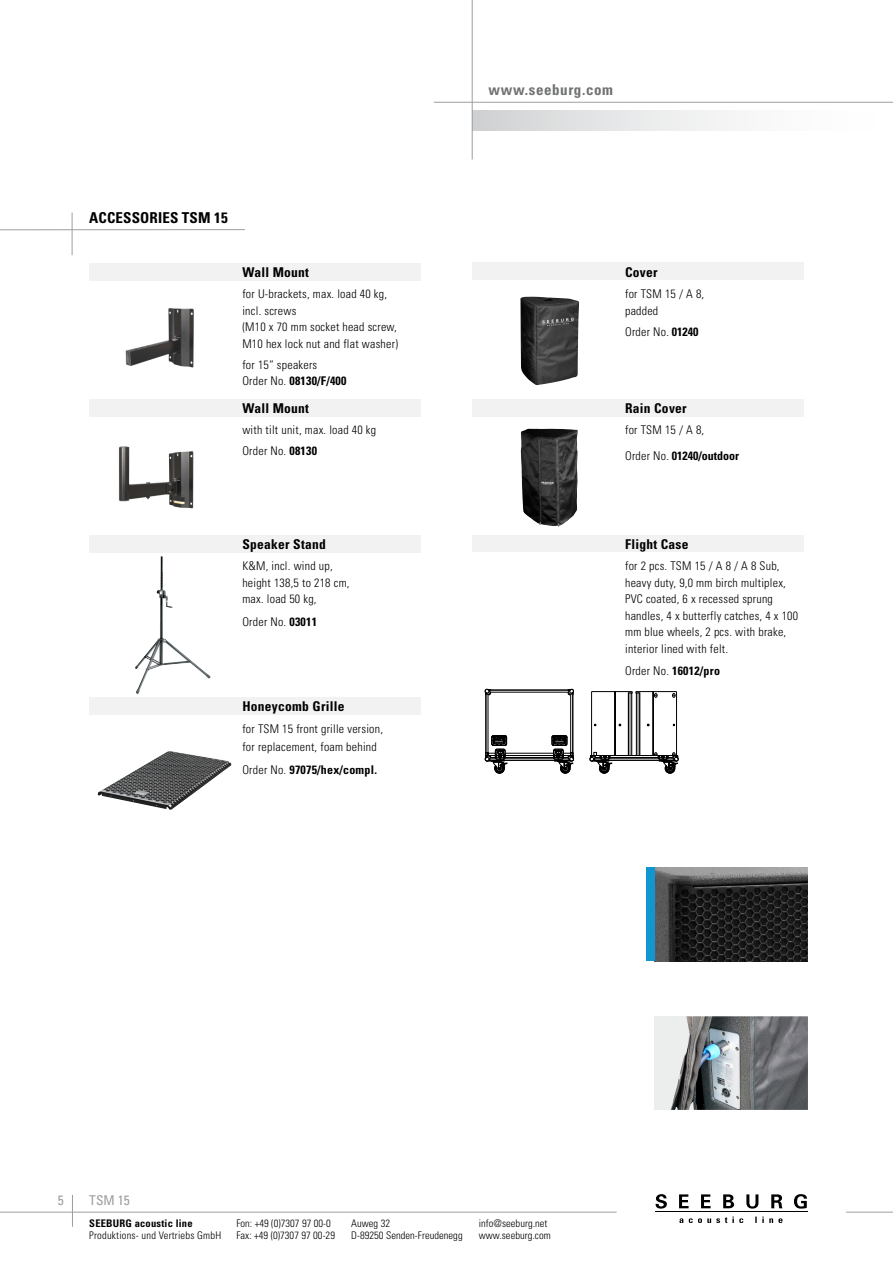
<style>
.page{position:relative;width:893px;height:1263px;background:#fff}
.page>*{position:absolute;margin:0;border:0;box-sizing:border-box;transform-origin:0 0}
.t1{font:700 condensed 15px "Univers";letter-spacing:.01em;color:#000}
.t2{font:700 condensed 15px "Univers";letter-spacing:.04em;color:#707172}
.t3{font:700 condensed 13.5px "Univers";letter-spacing:.02em;color:#000}
.t4{font:condensed 13.5px "Univers";color:#9c9e9f}
.t5{font:300 condensed 12px/16.5px "Univers";letter-spacing:.02em;color:#000}
.t6{font:700 condensed 12px "Univers";letter-spacing:.02em;color:#000}
.t7{font:300 condensed 10.5px/12px "Univers";letter-spacing:.005em;color:#000}
.t8{font:700 condensed 10.5px "Univers";letter-spacing:.02em;color:#000}
.s1{font-weight:700}
.s2{font-weight:300}
</style>
<div class="page">
<hr style="left:0;top:229px;width:245px;height:1px;background:#9c9e9f">
<hr style="left:72px;top:213px;width:1px;height:42px;background:#9c9e9f">
<div style="left:472px;top:111px;width:421px;height:19px;background:linear-gradient(to right,#d4d5d6,#fff)"></div>
<hr style="left:434px;top:102px;width:459px;height:1px;background:#9c9e9f">
<hr style="left:472px;top:0;width:1px;height:159px;background:#9c9e9f">
<hr style="left:0;top:1212px;width:617px;height:1px;background:#9c9e9f">
<hr style="left:846px;top:1212px;width:47px;height:1px;background:#9c9e9f">
<hr style="left:655px;top:1211px;width:152px;height:1px;background:#000">
<svg style="left:679px;top:1216px;width:103px;height:7px"></svg>
<svg style="left:655px;top:1194px;width:12px;height:14px"></svg>
<svg style="left:679px;top:1194px;width:10px;height:14px"></svg>
<svg style="left:701px;top:1194px;width:10px;height:14px"></svg>
<svg style="left:723px;top:1194px;width:11px;height:14px"></svg>
<svg style="left:746px;top:1194px;width:12px;height:14px"></svg>
<svg style="left:771px;top:1194px;width:11px;height:14px"></svg>
<svg style="left:794px;top:1194px;width:13px;height:14px"></svg>
<hr style="left:72px;top:1195px;width:1px;height:32px;background:#9c9e9f">
<div style="left:472px;top:262px;width:332px;height:17px;background:#f2f2f3"></div>
<div style="left:472px;top:400px;width:332px;height:17px;background:#f2f2f3"></div>
<img style="left:521px;top:429px;width:57px;height:98px">
<div style="left:89px;top:264px;width:332px;height:17px;background:#f2f2f3"></div>
<div style="left:89px;top:400px;width:332px;height:17px;background:#f2f2f3"></div>
<img style="left:119px;top:446px;width:75px;height:63px">
<img style="left:125px;top:308px;width:69px;height:60px">
<div style="left:472px;top:536px;width:332px;height:16px;background:#f2f2f3"></div>
<div style="left:488px;top:690px;width:83px;height:2px;border:1px solid #000"></div>
<div style="left:485px;top:692px;width:3px;height:62px;border:1px solid #000"></div>
<div style="left:570px;top:692px;width:3px;height:62px;border:1px solid #000"></div>
<div style="left:485px;top:755px;width:88px;height:3px;border:1px solid #000"></div>
<div style="left:485px;top:758px;width:88px;height:3px;border:1px solid #000"></div>
<svg style="left:484px;top:688px;width:7px;height:7px"></svg>
<svg style="left:567px;top:688px;width:7px;height:7px"></svg>
<svg style="left:484px;top:735px;width:23px;height:39px"></svg>
<svg style="left:551px;top:735px;width:23px;height:39px"></svg>
<svg style="left:589px;top:691px;width:90px;height:83px"></svg>
<img style="left:98px;top:751px;width:134px;height:59px">
<div style="left:89px;top:697px;width:332px;height:17px;background:#f2f2f3"></div>
<img style="left:140px;top:556px;width:22px;height:106px">
<div style="left:89px;top:536px;width:332px;height:17px;background:#f2f2f3"></div>
<img style="left:520px;top:297px;width:59px;height:88px">
<svg style="left:655px;top:1016px;width:153px;height:94px;background:#83878b"></svg>
<img style="left:671px;top:1016px;width:19px;height:94px">
<img style="left:655px;top:867px;width:153px;height:94px">
<div style="left:646px;top:867px;width:9px;height:94px;background:#1296d0"></div>
<p class="t1" style="left:89px;top:208px;width:140px">ACCESSORIES TSM 15</p>
<p class="t3" style="left:242px;top:264px;width:68px">Wall Mount</p>
<p class="t5" style="left:242px;top:285px;width:157px">for U-brackets, max. load 40 kg, incl. screws<br>(M10 x 70 mm socket head screw,<br>M10 hex lock nut and flat washer)</p>
<p class="t5" style="left:242px;top:356px;width:106px">for 15“ speakers<br>Order No. <span class="s1">08130/F/400</span></p>
<p class="t3" style="left:242px;top:400px;width:68px">Wall Mount</p>
<p class="t5" style="left:242px;top:419px;width:135px;line-height:21px">with tilt unit, max. load 40 kg<br>Order No. <span class="s1">08130</span></p>
<p class="t3" style="left:242px;top:536px;width:85px">Speaker Stand</p>
<p class="t5" style="left:242px;top:558px;width:109px">K&amp;M, incl. wind up, height 138,5 to 218 cm, max. load 50 kg,</p>
<p class="t5" style="left:242px;top:613px;width:76px">Order No. <span class="s1">03011</span></p>
<p class="t3" style="left:242px;top:698px;width:104px">Honeycomb Grille</p>
<p class="t5" style="left:242px;top:720px;width:142px;line-height:18px">for TSM 15 front grille version, for replacement, foam behind</p>
<p class="t6" style="left:242px;top:762px;width:136px"><span class="s2">Order No.</span> 97075/hex/compl.</p>
<p class="t2" style="left:489px;top:81px;width:126px">www.seeburg.com</p>
<p class="t3" style="left:625px;top:264px;width:34px">Cover</p>
<p class="t5" style="left:625px;top:285px;width:81px">for TSM 15 / A 8, padded</p>
<p class="t5" style="left:625px;top:323px;width:75px">Order No. <span class="s1">01240</span></p>
<p class="t3" style="left:625px;top:400px;width:63px">Rain Cover</p>
<p class="t5" style="left:625px;top:417px;width:116px;line-height:25.5px">for TSM 15 / A 8,<br>Order No. <span class="s1">01240/outdoor</span></p>
<p class="t3" style="left:625px;top:536px;width:65px">Flight Case</p>
<p class="t5" style="left:625px;top:558px;width:175px">for 2 pcs. TSM 15 / A 8 / A 8 Sub, heavy duty, 9,0 mm birch multiplex,<br>PVC coated, 6 x recessed sprung handles, 4 x butterfly catches, 4 x 100 mm blue wheels, 2 pcs. with brake, interior lined with felt.</p>
<p class="t6" style="left:625px;top:664px;width:96px"><span class="s2">Order No.</span> 16012/pro</p>
<p class="t4" style="left:58px;top:1191px;width:7px">5</p>
<p class="t4" style="left:89px;top:1191px;width:42px">TSM 15</p>
<p class="t8" style="left:89px;top:1217px;width:105px">SEEBURG acoustic line</p>
<p class="t7" style="left:89px;top:1229px;width:133px">Produktions- und Vertriebs GmbH</p>
<p class="t7" style="left:236px;top:1217px;width:100px">Fon: +49 (0)7307 97 00-0<br>Fax: +49 (0)7307 97 00-29</p>
<p class="t7" style="left:351px;top:1217px;width:113px">Auweg 32<br>D-89250 Senden-Freudenegg</p>
<p class="t7" style="left:479px;top:1217px;width:73px">info@seeburg.net www.seeburg.com</p>
</div>
